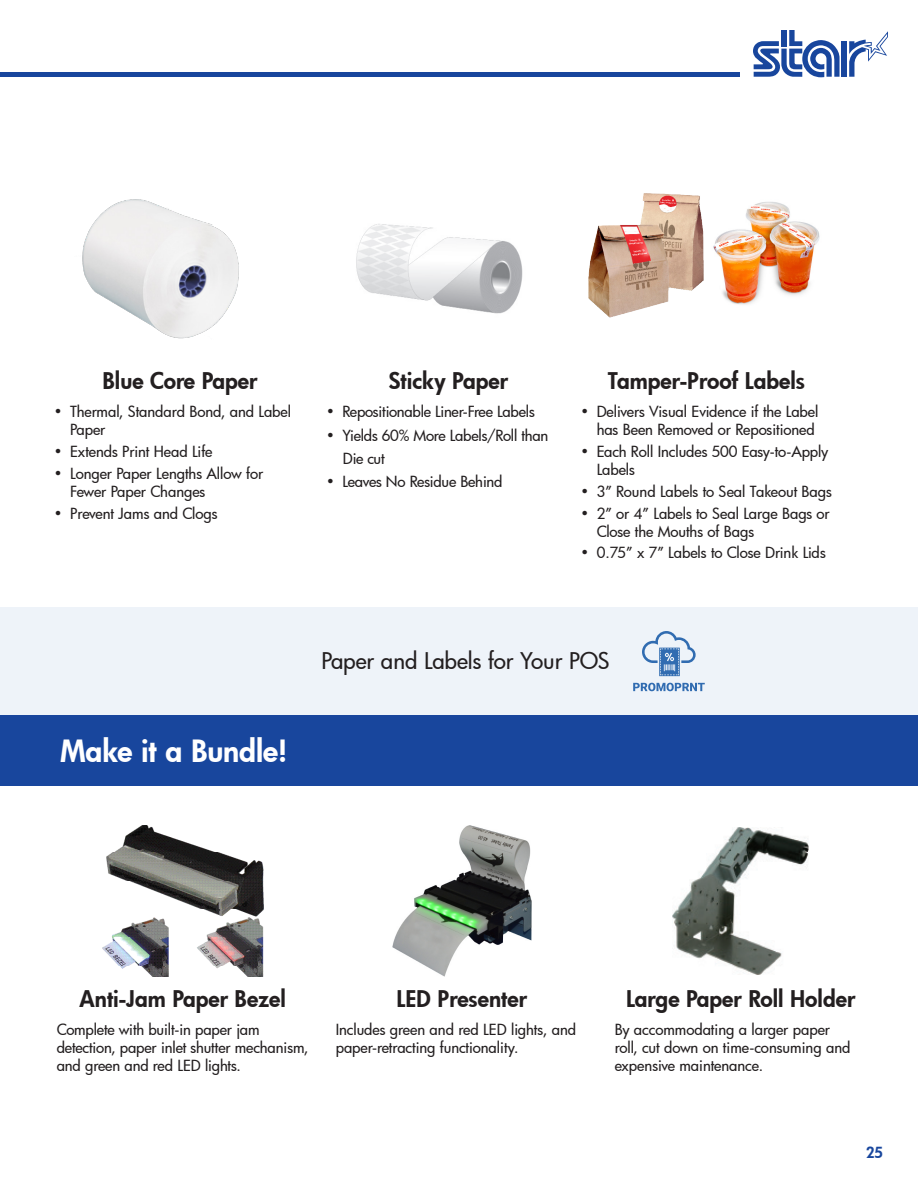
<style>
.page{position:relative;width:918px;height:1188px;background:#fff}
.page>*{position:absolute;margin:0;border:0;box-sizing:border-box;transform-origin:0 0}
.t1{font:30px "Futura Hv";letter-spacing:-.005em;color:#fff}
.t2{font:22.5px "Futura Hv";color:#231f20}
.t3{font:22.5px "Futura Md";letter-spacing:-.01em;color:#231f20}
.t4{font:15px/18px "Futura Md";letter-spacing:-.01em;color:#231f20}
.t5{font:15px "Futura Hv";color:#18469d}
</style>
<div class="page">
<svg style="left:849px;top:31px;width:39px;height:46px"></svg>
<div style="left:841px;top:41px;width:6px;height:36px;background:#18469d"></div>
<svg style="left:753px;top:30px;width:87px;height:47px"></svg>
<div style="left:0;top:72px;width:740px;height:5px;background:#18469d"></div>
<div style="left:0;top:607px;width:918px;height:108px;background:#eef3f9"></div>
<div style="left:0;top:715px;width:918px;height:70px;background:#18469d"></div>
<img style="left:356px;top:224px;width:167px;height:90px">
<img style="left:588px;top:193px;width:116px;height:125px">
<img style="left:713px;top:202px;width:107px;height:103px">
<img style="left:102px;top:825px;width:161px;height:152px">
<img style="left:392px;top:826px;width:139px;height:151px">
<img style="left:673px;top:828px;width:136px;height:146px">
<img style="left:82px;top:199px;width:157px;height:140px">
<svg style="left:642px;top:631px;width:54px;height:45px"></svg>
<svg style="left:633px;top:683px;width:72px;height:8px"></svg>
<p class="t2" style="left:103px;top:366px;width:156px">Blue Core Paper</p>
<p class="t4" style="left:70px;top:403px;width:222px;text-indent:-16px">• Thermal, Standard Bond, and Label<br>Paper</p>
<p class="t4" style="left:54px;top:442px;width:160px">• Extends Print Head Life</p>
<p class="t4" style="left:70px;top:464px;width:195px;text-indent:-16px">• Longer Paper Lengths Allow for<br>Fewer Paper Changes</p>
<p class="t4" style="left:54px;top:504px;width:165px">• Prevent Jams and Clogs</p>
<p class="t2" style="left:389px;top:366px;width:121px">Sticky Paper</p>
<p class="t4" style="left:326px;top:403px;width:210px">• Repositionable Liner-Free Labels</p>
<p class="t4" style="left:326px;top:426px;width:224px">• Yields 60% More Labels/Roll than</p>
<p class="t4" style="left:343px;top:449px;width:43px">Die cut</p>
<p class="t4" style="left:326px;top:472px;width:178px">• Leaves No Residue Behind</p>
<p class="t2" style="left:608px;top:366px;width:199px">Tamper-Proof Labels</p>
<p class="t4" style="left:580px;top:403px;width:240px;text-align:right">• Delivers Visual Evidence if the Label has Been Removed or Repositioned</p>
<p class="t4" style="left:597px;top:442px;width:233px;text-indent:-16px">• Each Roll Includes 500 Easy-to-Apply<br>Labels</p>
<p class="t4" style="left:580px;top:482px;width:253px">• 3” Round Labels to Seal Takeout Bags</p>
<p class="t4" style="left:597px;top:504px;width:235px;text-indent:-16px">• 2” or 4” Labels to Seal Large Bags or<br>Close the Mouths of Bags</p>
<p class="t4" style="left:580px;top:544px;width:247px">• 0.75” x 7” Labels to Close Drink Lids</p>
<p class="t1" style="left:60px;top:730px;width:229px">Make it a Bundle!</p>
<p class="t3" style="left:321px;top:646px;width:290px">Paper and Labels for Your POS</p>
<p class="t2" style="left:80px;top:984px;width:208px">Anti-Jam Paper Bezel</p>
<p class="t4" style="left:57px;top:1020px;width:253px">Complete with built-in paper jam detection, paper inlet shutter mechanism, and green and red LED lights.</p>
<p class="t2" style="left:396px;top:984px;width:132px">LED Presenter</p>
<p class="t4" style="left:336px;top:1020px;width:242px">Includes green and red LED lights, and paper-retracting functionality.</p>
<p class="t2" style="left:626px;top:984px;width:231px">Large Paper Roll Holder</p>
<p class="t4" style="left:615px;top:1020px;width:237px">By accommodating a larger paper roll, cut down on time-consuming and expensive maintenance.</p>
<p class="t5" style="left:866px;top:1142px;width:19px">25</p>
</div>
